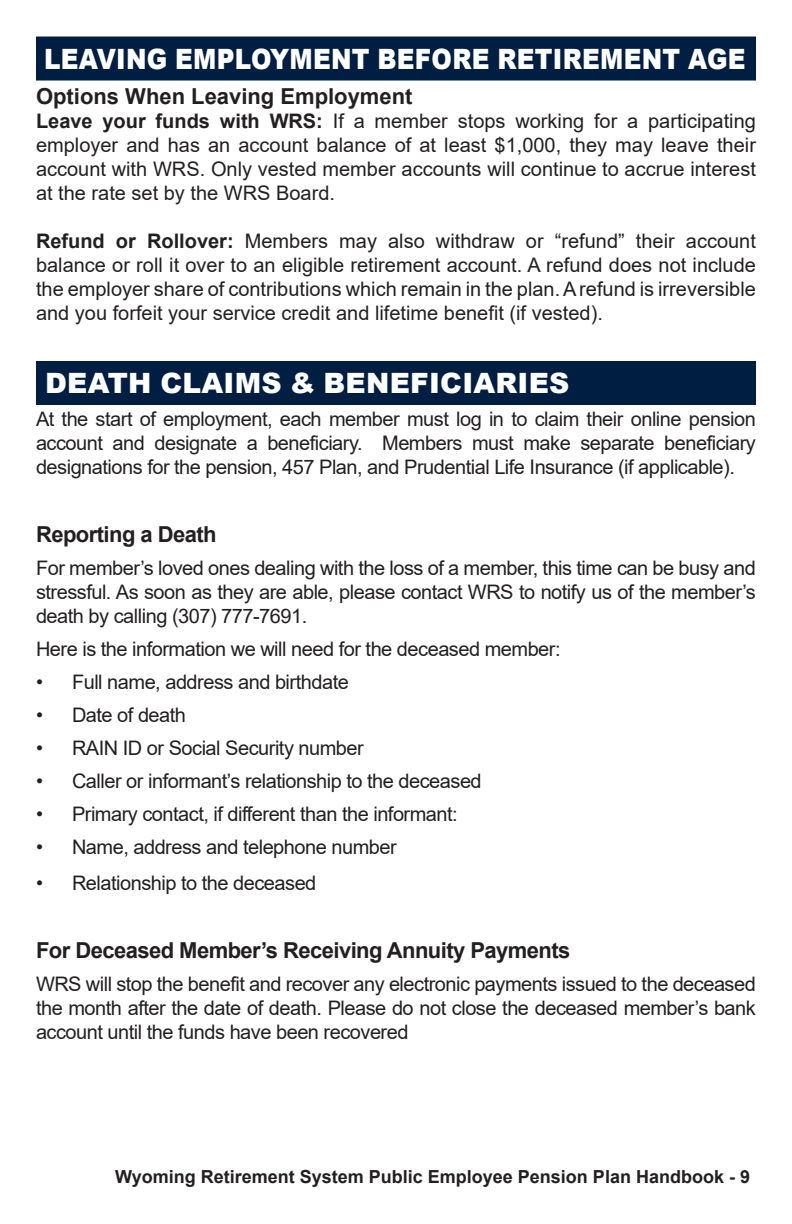
<style>
.page{position:relative;width:792px;height:1224px;background:#fff}
.page>*{position:absolute;margin:0;border:0;box-sizing:border-box;transform-origin:0 0}
.Section_Head{font:900 28px "Arial";letter-spacing:.01em;color:#fff;scale:.88 1}
.Section_Head-2{font:900 28px "Arial";letter-spacing:.01em;color:#fff}
.Body{font:700 22px "Arial";letter-spacing:-.025em;color:#231f20}
.Body-2{font:700 22px "Arial";color:#231f20}
.Body-3{font:20px/24px "Arial";letter-spacing:-.025em;color:#231f20;text-align:justify}
.t1{font:700 18px "Arial";color:#231f20}
.s1{font-weight:700}
</style>
<div class="page">
<div style="left:36px;top:37px;width:720px;height:44px;background:#001e41"></div>
<div style="left:36px;top:361px;width:720px;height:44px;background:#001e41"></div>
<p class="Section_Head" style="left:44px;top:38px;width:799px">LEAVING EMPLOYMENT BEFORE RETIREMENT AGE</p>
<p class="Body-2" style="left:36px;top:81px;width:378px">Options When Leaving Employment</p>
<p class="Body-3" style="left:36px;top:109px;width:721px"><span class="s1">Leave your funds with WRS:</span> If a member stops working for a participating employer and has an account balance of at least $1,000, they may leave their account with WRS. Only vested member accounts will continue to accrue interest at the rate set by the WRS Board.</p>
<p class="Body-3" style="left:36px;top:229px;width:721px"><span class="s1">Refund or Rollover:</span> Members may also withdraw or “refund” their account balance or roll it over to an eligible retirement account. A refund does not include the employer share of contributions which remain in the plan. A refund is irreversible and you forfeit your service credit and lifetime benefit (if vested).</p>
<p class="Section_Head-2" style="left:45px;top:363px;width:526px">DEATH CLAIMS &amp; BENEFICIARIES</p>
<p class="Body-3" style="left:36px;top:407px;width:721px">At the start of employment, each member must log in to claim their online pension account and designate a beneficiary. Members must make separate beneficiary designations for the pension, 457 Plan, and Prudential Life Insurance (if applicable).</p>
<p class="Body" style="left:36px;top:519px;width:182px">Reporting a Death</p>
<p class="Body-3" style="left:36px;top:556px;width:721px">For member’s loved ones dealing with the loss of a member, this time can be busy and stressful. As soon as they are able, please contact WRS to notify us of the member’s death by calling (307) 777-7691.</p>
<p class="Body-3" style="left:36px;top:637px;width:526px">Here is the information we will need for the deceased member:</p>
<p class="Body-3" style="left:36px;top:670px;width:314px">• Full name, address and birthdate</p>
<p class="Body-3" style="left:36px;top:703px;width:152px">• Date of death</p>
<p class="Body-3" style="left:36px;top:736px;width:329px">• RAIN ID or Social Security number</p>
<p class="Body-3" style="left:36px;top:769px;width:447px">• Caller or informant’s relationship to the deceased</p>
<p class="Body-3" style="left:36px;top:802px;width:423px">• Primary contact, if different than the informant:</p>
<p class="Body-3" style="left:36px;top:835px;width:362px">• Name, address and telephone number</p>
<p class="Body-3" style="left:36px;top:871px;width:282px">• Relationship to the deceased</p>
<p class="Body" style="left:36px;top:935px;width:536px">For Deceased Member’s Receiving Annuity Payments</p>
<p class="Body-3" style="left:36px;top:972px;width:721px">WRS will stop the benefit and recover any electronic payments issued to the deceased the month after the date of death. Please do not close the deceased member’s bank account until the funds have been recovered</p>
<p class="t1" style="left:115px;top:1164px;width:636px">Wyoming Retirement System Public Employee Pension Plan Handbook - 9</p>
</div>
